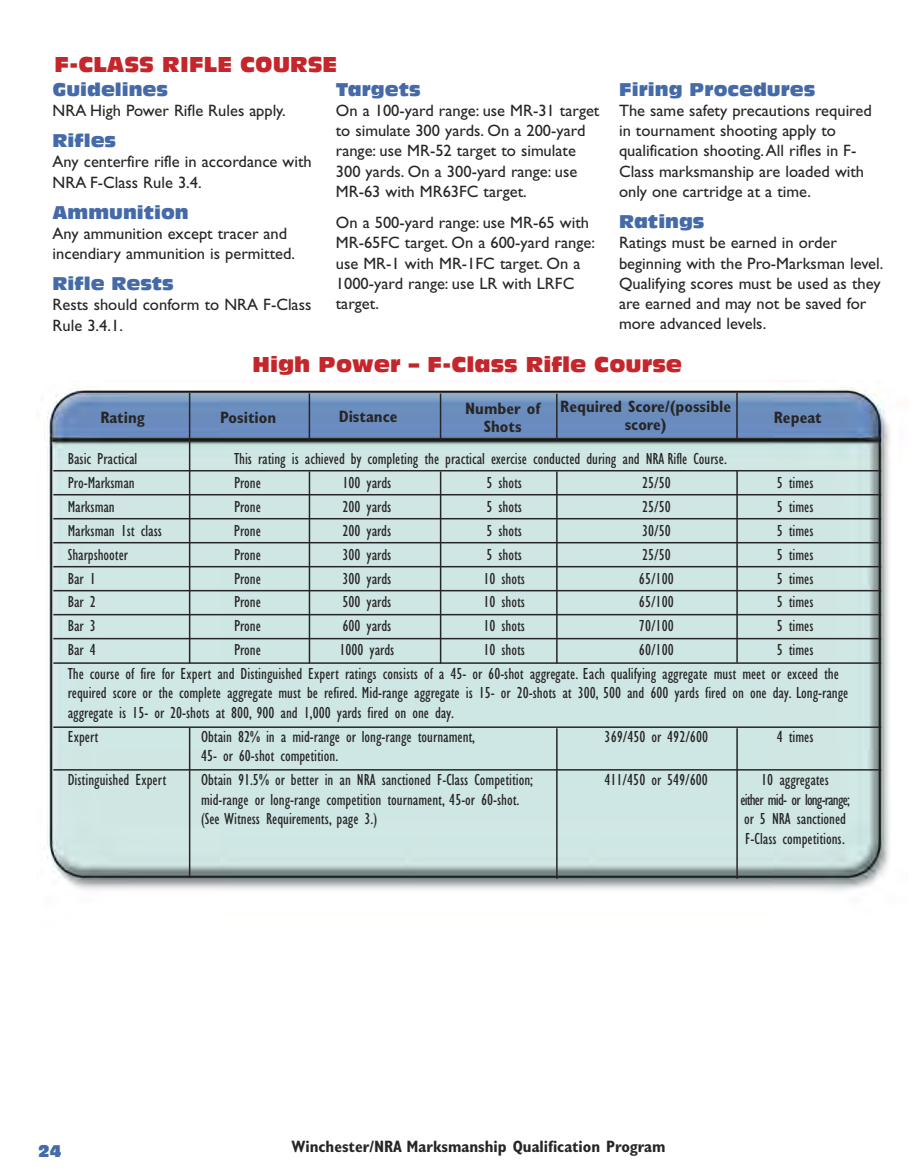
<style>
.page{position:relative;width:918px;height:1175px;background:#fff}
.page>*{position:absolute;margin:0;border:0;box-sizing:border-box;transform-origin:0 0}
.t1{font:21px "Antique Olive Std Compact";color:#c4262b}
.t2{font:18px "Antique Olive Std Compact";color:#456aa8}
.t3{font:condensed 16.5px/19.5px "Gill Sans Std";color:#272627}
.t4{font:16.5px/20.2px "Gill Sans Std";color:#272627}
.t5{font:700 condensed 16.5px/18px "Gill Sans Std";color:#272627;text-align:center}
.t6{font:condensed 16.5px "Gill Sans Std";letter-spacing:-.045em;color:#272627}
.t7{font:16.5px "Antique Olive Std Compact";color:#456aa8}
</style>
<div class="page">
<img style="left:36px;top:387px;width:873px;height:504px">
<hr style="left:53px;top:470px;width:828px;height:1px;background:#272627">
<hr style="left:53px;top:494px;width:828px;height:1px;background:#272627">
<hr style="left:53px;top:518px;width:828px;height:1px;background:#272627">
<hr style="left:53px;top:542px;width:828px;height:1px;background:#272627">
<hr style="left:53px;top:566px;width:828px;height:1px;background:#272627">
<hr style="left:53px;top:590px;width:828px;height:1px;background:#272627">
<hr style="left:53px;top:614px;width:828px;height:1px;background:#272627">
<hr style="left:736px;top:470px;width:2px;height:192px;background:#272627">
<hr style="left:736px;top:393px;width:2px;height:46px;background:#272627">
<hr style="left:189px;top:393px;width:1px;height:48px;background:#272627">
<hr style="left:189px;top:440px;width:1px;height:223px;background:#272627">
<hr style="left:53px;top:638px;width:828px;height:1px;background:#272627">
<hr style="left:53px;top:662px;width:828px;height:2px;background:#272627">
<hr style="left:53px;top:726px;width:828px;height:2px;background:#272627">
<hr style="left:53px;top:769px;width:828px;height:1px;background:#272627">
<hr style="left:556px;top:394px;width:2px;height:46px;background:#272627">
<hr style="left:309px;top:393px;width:1px;height:47px;background:#272627">
<hr style="left:440px;top:393px;width:1px;height:47px;background:#272627">
<hr style="left:556px;top:471px;width:2px;height:192px;background:#272627">
<hr style="left:440px;top:471px;width:1px;height:192px;background:#272627">
<hr style="left:309px;top:471px;width:1px;height:192px;background:#272627">
<hr style="left:189px;top:727px;width:1px;height:150px;background:#272627">
<hr style="left:736px;top:728px;width:2px;height:150px;background:#272627">
<hr style="left:556px;top:728px;width:2px;height:150px;background:#272627">
<p class="t1" style="left:54px;top:56px;width:284px">F-CLASS RIFLE COURSE</p>
<p class="t2" style="left:53px;top:82px;width:117px">Guidelines</p>
<p class="t4" style="left:53px;top:102px;width:235px">NRA High Power Rifle Rules apply.</p>
<p class="t2" style="left:53px;top:134px;width:65px">Rifles</p>
<p class="t4" style="left:53px;top:153px;width:261px">Any centerfire rifle in accordance with<br>NRA F-Class Rule 3.4.</p>
<p class="t2" style="left:53px;top:205px;width:138px">Ammunition</p>
<p class="t4" style="left:53px;top:225px;width:244px">Any ammunition except tracer and incendiary ammunition is permitted.</p>
<p class="t2" style="left:53px;top:277px;width:123px">Rifle Rests</p>
<p class="t4" style="left:53px;top:296px;width:260px">Rests should conform to NRA F-Class<br>Rule 3.4.1.</p>
<p class="t2" style="left:336px;top:82px;width:86px">Targets</p>
<p class="t4" style="left:336px;top:102px;width:265px">On a 100-yard range: use MR-31 target to simulate 300 yards. On a 200-yard range: use MR-52 target to simulate 300 yards. On a 300-yard range: use MR-63 with MR63FC target.</p>
<p class="t4" style="left:336px;top:214px;width:261px">On a 500-yard range: use MR-65 with<br>MR-65FC target. On a 600-yard range: use MR-1 with MR-1FC target. On a<br>1000-yard range: use LR with LRFC target.</p>
<p class="t2" style="left:619px;top:82px;width:198px">Firing Procedures</p>
<p class="t4" style="left:619px;top:102px;width:254px">The same safety precautions required in tournament shooting apply to qualification shooting.All rifles in F-Class marksmanship are loaded with only one cartridge at a time.</p>
<p class="t2" style="left:619px;top:215px;width:87px">Ratings</p>
<p class="t4" style="left:619px;top:234px;width:266px">Ratings must be earned in order beginning with the Pro-Marksman level.<br>Qualifying scores must be used as they are earned and may not be saved for more advanced levels.</p>
<p class="t1" style="left:253px;top:356px;width:431px">High Power – F-Class Rifle Course</p>
<p class="t5" style="left:100px;top:410px;width:46px">Rating</p>
<p class="t5" style="left:220px;top:410px;width:57px">Position</p>
<p class="t5" style="left:339px;top:409px;width:60px">Distance</p>
<p class="t5" style="left:465px;top:401px;width:76px">Number of<br>Shots</p>
<p class="t5" style="left:560px;top:399px;width:172px">Required Score/(possible score)</p>
<p class="t5" style="left:774px;top:410px;width:49px">Repeat</p>
<p class="t3" style="left:68px;top:450px;width:71px">Basic Practical</p>
<p class="t3" style="left:234px;top:450px;width:495px">This rating is achieved by completing the practical exercise conducted during and NRA Rifle Course.</p>
<p class="t3" style="left:68px;top:474px;width:69px">Pro-Marksman</p>
<p class="t3" style="left:234px;top:474px;width:28px">Prone</p>
<p class="t3" style="left:342px;top:474px;width:50px">100 yards</p>
<p class="t3" style="left:486px;top:474px;width:37px">5 shots</p>
<p class="t3" style="left:642px;top:474px;width:30px">25/50</p>
<p class="t3" style="left:777px;top:474px;width:38px">5 times</p>
<p class="t3" style="left:68px;top:498px;width:49px">Marksman</p>
<p class="t3" style="left:234px;top:498px;width:28px">Prone</p>
<p class="t3" style="left:342px;top:498px;width:50px">200 yards</p>
<p class="t3" style="left:486px;top:498px;width:37px">5 shots</p>
<p class="t3" style="left:642px;top:498px;width:30px">25/50</p>
<p class="t3" style="left:777px;top:498px;width:38px">5 times</p>
<p class="t3" style="left:68px;top:522px;width:96px">Marksman 1st class</p>
<p class="t3" style="left:234px;top:522px;width:28px">Prone</p>
<p class="t3" style="left:342px;top:522px;width:50px">200 yards</p>
<p class="t3" style="left:486px;top:522px;width:37px">5 shots</p>
<p class="t3" style="left:642px;top:522px;width:30px">30/50</p>
<p class="t3" style="left:777px;top:522px;width:38px">5 times</p>
<p class="t3" style="left:68px;top:546px;width:62px">Sharpshooter</p>
<p class="t3" style="left:234px;top:546px;width:28px">Prone</p>
<p class="t3" style="left:342px;top:546px;width:50px">300 yards</p>
<p class="t3" style="left:486px;top:546px;width:37px">5 shots</p>
<p class="t3" style="left:642px;top:546px;width:30px">25/50</p>
<p class="t3" style="left:777px;top:546px;width:38px">5 times</p>
<p class="t3" style="left:68px;top:570px;width:30px">Bar 1</p>
<p class="t3" style="left:234px;top:570px;width:28px">Prone</p>
<p class="t3" style="left:342px;top:570px;width:50px">300 yards</p>
<p class="t3" style="left:483px;top:570px;width:43px">10 shots</p>
<p class="t3" style="left:639px;top:570px;width:36px">65/100</p>
<p class="t3" style="left:777px;top:570px;width:38px">5 times</p>
<p class="t3" style="left:68px;top:593px;width:30px">Bar 2</p>
<p class="t3" style="left:234px;top:593px;width:28px">Prone</p>
<p class="t3" style="left:342px;top:593px;width:50px">500 yards</p>
<p class="t3" style="left:483px;top:593px;width:43px">10 shots</p>
<p class="t3" style="left:639px;top:593px;width:36px">65/100</p>
<p class="t3" style="left:777px;top:593px;width:38px">5 times</p>
<p class="t3" style="left:68px;top:617px;width:30px">Bar 3</p>
<p class="t3" style="left:234px;top:617px;width:28px">Prone</p>
<p class="t3" style="left:342px;top:617px;width:50px">600 yards</p>
<p class="t3" style="left:483px;top:617px;width:43px">10 shots</p>
<p class="t3" style="left:639px;top:617px;width:36px">70/100</p>
<p class="t3" style="left:777px;top:617px;width:38px">5 times</p>
<p class="t3" style="left:68px;top:641px;width:30px">Bar 4</p>
<p class="t3" style="left:234px;top:641px;width:28px">Prone</p>
<p class="t3" style="left:339px;top:641px;width:56px">1000 yards</p>
<p class="t3" style="left:483px;top:641px;width:43px">10 shots</p>
<p class="t3" style="left:639px;top:641px;width:36px">60/100</p>
<p class="t3" style="left:68px;top:639px;width:773px;line-height:23.9px;text-indent:709px">5 times<br>The course of fire for Expert and Distinguished Expert ratings consists of a 45- or 60-shot aggregate. Each qualifying aggregate must meet or exceed the</p>
<p class="t3" style="left:68px;top:684px;width:782px">required score or the complete aggregate must be refired. Mid-range aggregate is 15- or 20-shots at 300, 500 and 600 yards fired on one day. Long-range aggregate is 15- or 20-shots at 800, 900 and 1,000 yards fired on one day.</p>
<p class="t3" style="left:68px;top:728px;width:32px">Expert</p>
<p class="t3" style="left:201px;top:728px;width:276px">Obtain 82% in a mid-range or long-range tournament,</p>
<p class="t3" style="left:605px;top:728px;width:105px">369/450 or 492/600</p>
<p class="t3" style="left:777px;top:728px;width:38px">4 times</p>
<p class="t3" style="left:201px;top:747px;width:139px">45- or 60-shot competition.</p>
<p class="t3" style="left:68px;top:771px;width:100px">Distinguished Expert</p>
<p class="t3" style="left:201px;top:771px;width:334px">Obtain 91.5% or better in an NRA sanctioned F-Class Competition;</p>
<p class="t3" style="left:605px;top:771px;width:105px">411/450 or 549/600</p>
<p class="t3" style="left:761px;top:771px;width:69px">10 aggregates</p>
<p class="t3" style="left:201px;top:791px;width:320px">mid-range or long-range competition tournament, 45-or 60-shot.</p>
<p class="t6" style="left:740px;top:792px;width:111px">either mid- or long-range;</p>
<p class="t3" style="left:201px;top:810px;width:178px">(See Witness Requirements, page 3.)</p>
<p class="t3" style="left:744px;top:810px;width:104px">or 5 NRA sanctioned<br>F-Class competitions.</p>
<p class="t7" style="left:38px;top:1144px;width:25px">24</p>
<p class="t5" style="left:291px;top:1138px;width:376px">Winchester/NRA Marksmanship Qualification Program</p>
</div>
